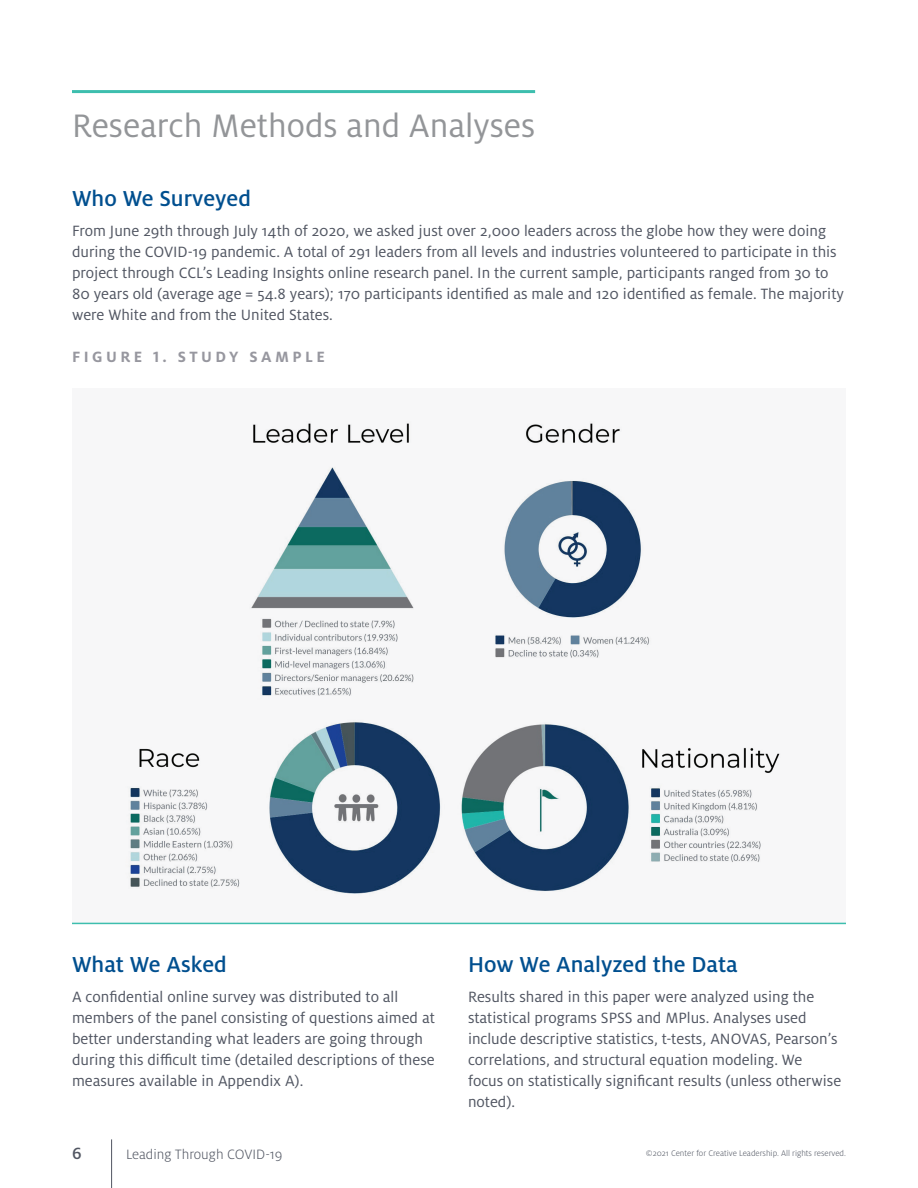
<style>
.page{position:relative;width:918px;height:1188px;background:#fff}
.page>*{position:absolute;margin:0;border:0;box-sizing:border-box;transform-origin:0 0}
.t1{font:36px "Milo Pro";color:#939598}
.t2{font:500 24px "Milo Pro";color:#004f8f}
.t3{font:500 18px "Milo Pro";color:#515662}
.t4{font:16.5px/21px "Milo Pro";color:#515662}
.t5{font:700 16.5px "Milo Pro";letter-spacing:.21em;color:#97979f}
.t6{font:300 15px "Milo Pro";color:#515662}
.t7{font:300 9px "Milo Pro";color:#515662}
</style>
<div class="page">
<hr style="left:111px;top:1139px;width:1px;height:49px;background:#515662">
<hr style="left:72px;top:90px;width:463px;height:3px;background:#3dbeae">
<div style="left:72px;top:388px;width:774px;height:535px;background:#f7f7f8"></div>
<hr style="left:72px;top:923px;width:774px;height:1px;background:#3dbeae">
<img style="left:251px;top:423px;width:398px;height:273px">
<img style="left:269px;top:722px;width:172px;height:172px">
<img style="left:130px;top:788px;width:110px;height:100px">
<img style="left:139px;top:748px;width:61px;height:20px">
<img style="left:461px;top:724px;width:164px;height:167px">
<img style="left:619px;top:744px;width:161px;height:29px">
<img style="left:619px;top:783px;width:142px;height:90px">
<h1 class="t1" style="left:72px;top:105px;width:465px">Research Methods and Analyses</h1>
<h2 class="t2" style="left:72px;top:185px;width:180px">Who We Surveyed</h2>
<p class="t4" style="left:72px;top:220px;width:773px">From June 29th through July 14th of 2020, we asked just over 2,000 leaders across the globe how they were doing during the COVID-19 pandemic. A total of 291 leaders from all levels and industries volunteered to participate in this project through CCL’s Leading Insights online research panel. In the current sample, participants ranged from 30 to 80 years old (average age = 54.8 years); 170 participants identified as male and 120 identified as female. The majority were White and from the United States.</p>
<p class="t5" style="left:72px;top:348px;width:254px">FIGURE 1. STUDY SAMPLE</p>
<h2 class="t2" style="left:72px;top:952px;width:156px">What We Asked</h2>
<p class="t4" style="left:72px;top:987px;width:364px">A confidential online survey was distributed to all members of the panel consisting of questions aimed at better understanding what leaders are going through during this difficult time (detailed descriptions of these measures available in Appendix A).</p>
<h2 class="t2" style="left:468px;top:952px;width:271px">How We Analyzed the Data</h2>
<p class="t4" style="left:468px;top:987px;width:375px">Results shared in this paper were analyzed using the statistical programs SPSS and MPlus. Analyses used include descriptive statistics, t-tests, ANOVAS, Pearson’s correlations, and structural equation modeling. We focus on statistically significant results (unless otherwise noted).</p>
<p class="t3" style="left:72px;top:1144px;width:11px">6</p>
<p class="t6" style="left:126px;top:1146px;width:158px">Leading Through COVID-19</p>
<p class="t7" style="left:646px;top:1148px;width:202px">©2021 Center for Creative Leadership. All rights reserved.</p>
</div>
